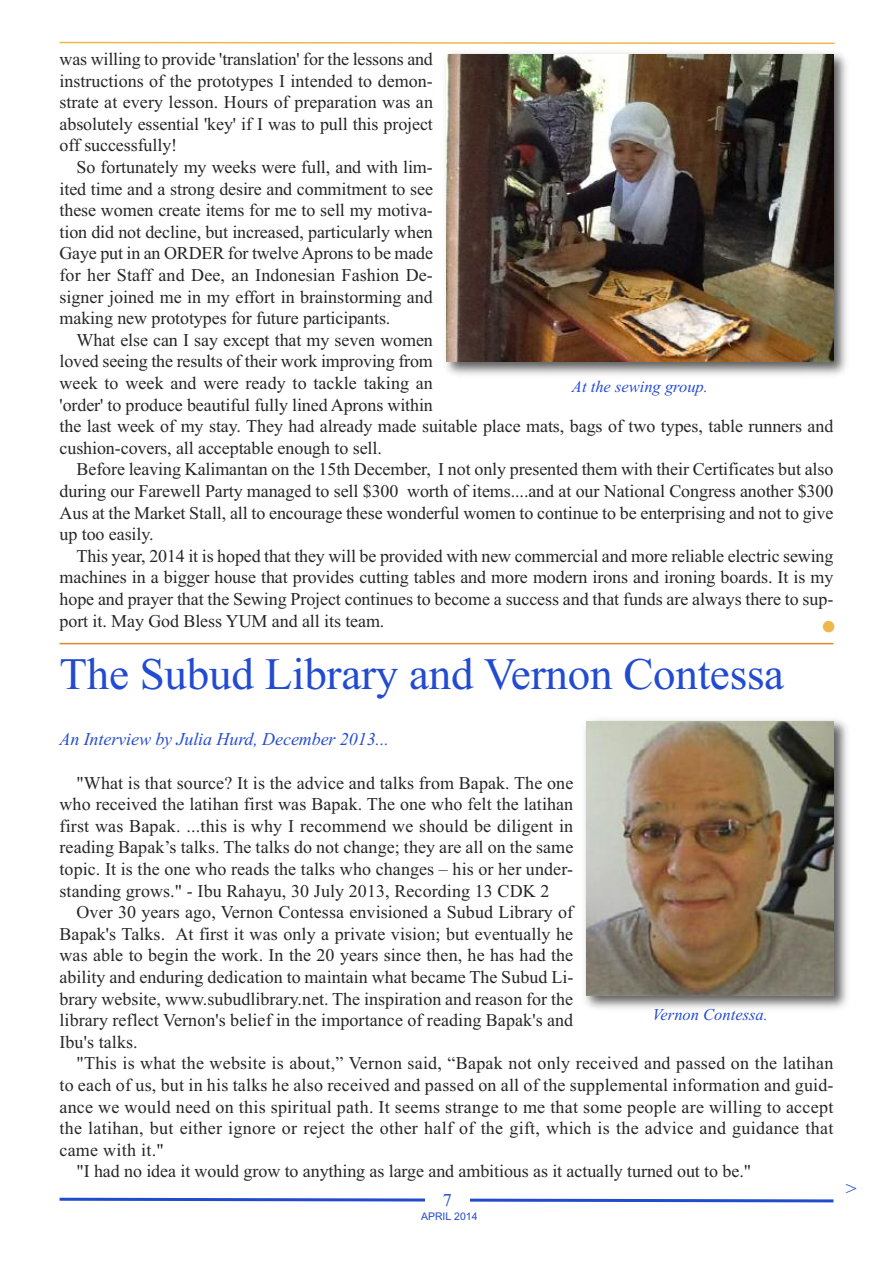
<style>
.page{position:relative;width:893px;height:1263px;background:#fff}
.page>*{position:absolute;margin:0;border:0;box-sizing:border-box;transform-origin:0 0}
.t1{font:italic 46.5px "Times New Roman";color:#ecb847}
.t2{font:45px "Times New Roman";letter-spacing:-.005em;color:#234bd1}
.t3{font:19.5px "Times New Roman";color:#234bd1}
.t4{font:18px/21.6px "Times New Roman";letter-spacing:-.005em;color:#272627;text-align:justify}
.t5{font:18px "Times New Roman";letter-spacing:.015em;color:#272627}
.t6{font:italic 18px "Times New Roman";letter-spacing:-.005em;color:#234bd1}
.t7{font:18px "Times New Roman";color:#224acc}
.t8{font:italic 16.5px "Times New Roman";color:#234bd1}
.t9{font:10.5px "Arial";color:#224acc}
</style>
<div class="page">
<svg style="left:59px;top:1197px;width:775px;height:6px"></svg>
<svg style="left:59px;top:41px;width:776px;height:3px"></svg>
<div style="left:425px;top:1193px;width:44px;height:38px;background:#fff"></div>
<img style="left:446px;top:52px;width:401px;height:323px">
<img style="left:446px;top:55px;width:387px;height:307px">
<hr style="left:60px;top:643px;width:773px;height:1px;background:#dd8931">
<img style="left:584px;top:719px;width:264px;height:290px">
<img style="left:587px;top:722px;width:246px;height:273px">
<p class="t4" style="left:60px;top:48px;width:375px">was willing to provide 'translation' for the lessons and instructions of the prototypes I intended to demon&shy;strate at every lesson. Hours of preparation was an absolutely essential 'key' if I was to pull this project off successfully!</p>
<p class="t4" style="left:60px;top:156px;width:375px;text-indent:17px">So fortunately my weeks were full, and with lim&shy;ited time and a strong desire and commitment to see these women create items for me to sell my motiva&shy;tion did not decline, but increased, particularly when Gaye put in an ORDER for twelveAprons to be made for her Staff and Dee, an Indonesian Fashion De&shy;signer joined me in my effort in brainstorming and making new prototypes for future participants.</p>
<p class="t4" style="left:60px;top:329px;width:775px;text-align:left;text-indent:17px">What else can I say except that my seven women<br>loved seeing the results of their work improving from<br>week to week and were ready to tackle taking an<br>'order' to produce beautiful fully lined Aprons within<br>the last week of my stay. They had already made suitable place mats, bags of two types, table runners and cushion-covers, all acceptable enough to sell.</p>
<p class="t4" style="left:60px;top:458px;width:775px;text-indent:17px">Before leaving Kalimantan on the 15th December, I not only presented them with their Certificates but also during our Farewell Party managed to sell $300 worth of items....and at our National Congress another $300<br>Aus at the Market Stall, all to encourage these wonderful women to continue to be enterprising and not to give up too easily.</p>
<p class="t4" style="left:60px;top:545px;width:775px;text-indent:17px">This year, 2014 it is hoped that they will be provided with new commercial and more reliable electric sewing machines in a bigger house that provides cutting tables and more modern irons and ironing boards. It is my hope and prayer that the Sewing Project continues to become a success and that funds are always there to sup&shy;port it. May God Bless YUM and all its team.</p>
<h2 class="t2" style="left:60px;top:647px;width:726px">The Subud Library and Vernon Contessa</h2>
<p class="t6" style="left:60px;top:729px;width:331px">An Interview by Julia Hurd, December 2013...</p>
<p class="t4" style="left:60px;top:772px;width:515px;text-indent:17px">"What is that source? It is the advice and talks from Bapak. The one who received the latihan first was Bapak. The one who felt the latihan first was Bapak. ...this is why I recommend we should be diligent in reading Bapak’s talks. The talks do not change; they are all on the same topic. It is the one who reads the talks who changes – his or her under&shy;standing grows." - Ibu Rahayu, 30 July 2013, Recording 13 CDK 2</p>
<p class="t4" style="left:59px;top:901px;width:515px;text-indent:17px">Over 30 years ago, Vernon Contessa envisioned a Subud Library of Bapak's Talks. At first it was only a private vision; but eventually he was able to begin the work. In the 20 years since then, he has had the ability and enduring dedication to maintain what became The Subud Li&shy;brary website, www.subudlibrary.net. The inspiration and reason for the library reflect Vernon's belief in the importance of reading Bapak's and Ibu's talks.</p>
<p class="t5" style="left:76px;top:1053px;width:758px">"This is what the website is about,” Vernon said, “Bapak not only received and passed on the latihan</p>
<p class="t4" style="left:59px;top:1074px;width:776px">to each of us, but in his talks he also received and passed on all of the supplemental information and guid-</p>
<p class="t5" style="left:59px;top:1096px;width:775px">ance we would need on this spiritual path. It seems strange to me that some people are willing to accept</p>
<p class="t5" style="left:59px;top:1117px;width:775px">the latihan, but either ignore or reject the other half of the gift, which is the advice and guidance that</p>
<p class="t5" style="left:59px;top:1139px;width:106px">came with it."</p>
<p class="t4" style="left:76px;top:1160px;width:676px">"I had no idea it would grow to anything as large and ambitious as it actually turned out to be."</p>
<p class="t7" style="left:443px;top:1189px;width:10px">7</p>
<p class="t9" style="left:421px;top:1210px;width:58px">APRIL 2014</p>
<p class="t8" style="left:572px;top:377px;width:137px">At the sewing group.</p>
<h1 class="t1" style="left:820px;top:599px;width:18px">•</h1>
<p class="t8" style="left:652px;top:1004px;width:117px">Vernon Contessa.</p>
<p class="t3" style="left:846px;top:1177px;width:12px">&gt;</p>
</div>
